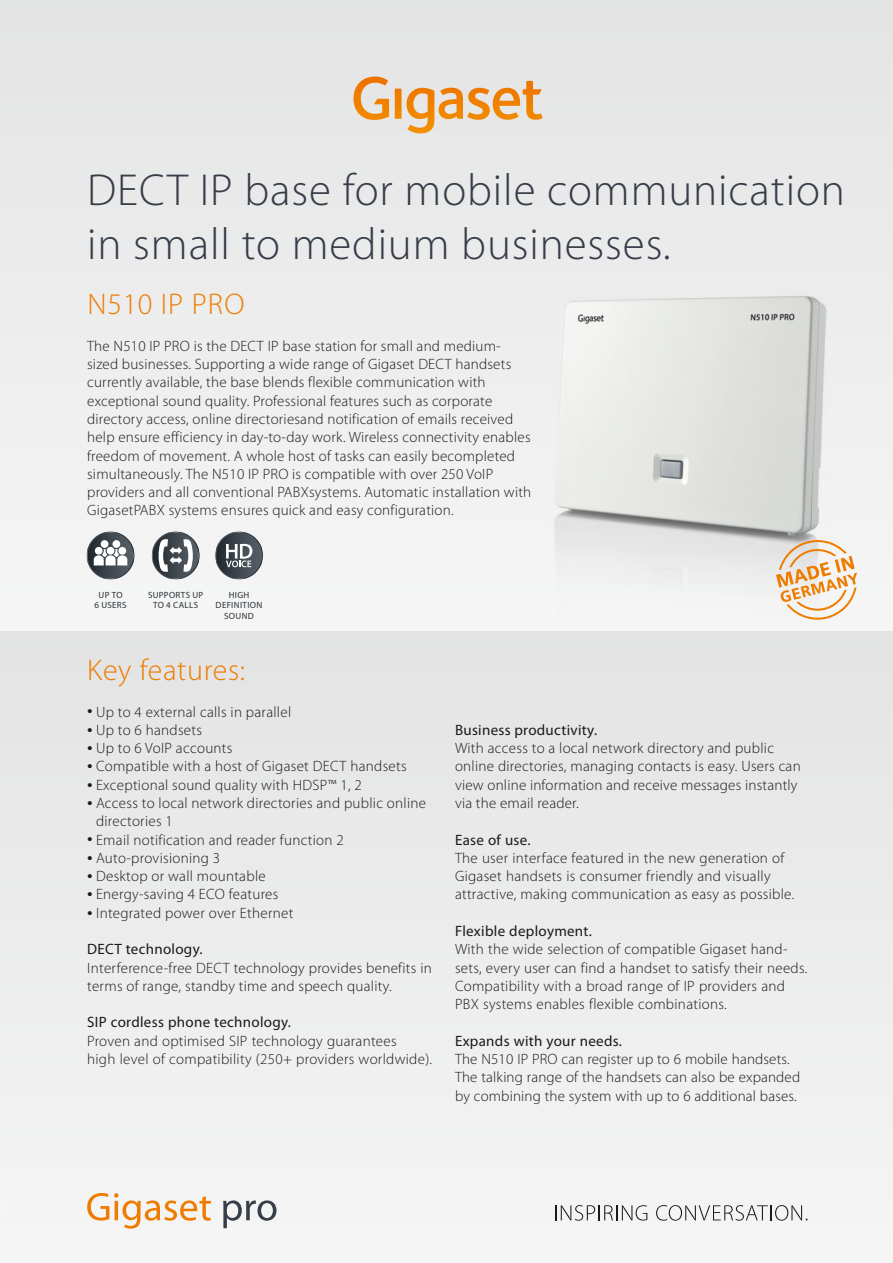
<style>
.page{position:relative;width:893px;height:1263px;background:#fff}
.page>*{position:absolute;margin:0;border:0;box-sizing:border-box;transform-origin:0 0}
.t1{font:300 45px/54px "Myriad Pro";letter-spacing:.02em;color:#373d49}
.t2{font:300 30px "Myriad Pro";letter-spacing:.02em;color:#ef7c00}
.t3{font:300 15px/18.3px "Myriad Pro";letter-spacing:.015em;color:#1a1a18}
.t4{font:15px "Myriad Pro";letter-spacing:.02em;color:#1a1a18}
.t5{font:9px/10.5px "Myriad Pro";letter-spacing:.04em;color:#293137;text-align:center}
.s1{font-size:22.5px}
</style>
<div class="page">
<div style="left:0;top:0;width:893px;height:631px;background:#ebebeb"></div>
<div style="left:0;top:631px;width:893px;height:632px;background:#ececec"></div>
<img style="left:541px;top:296px;width:336px;height:335px">
<img style="left:555px;top:297px;width:271px;height:238px">
<svg style="left:87px;top:532px;width:47px;height:47px"></svg>
<svg style="left:152px;top:532px;width:48px;height:47px"></svg>
<svg style="left:215px;top:532px;width:48px;height:47px"></svg>
<svg style="left:776px;top:540px;width:81px;height:80px"></svg>
<svg style="left:353px;top:77px;width:190px;height:56px"></svg>
<svg style="left:87px;top:1193px;width:124px;height:36px"></svg>
<svg style="left:223px;top:1200px;width:53px;height:28px"></svg>
<svg style="left:555px;top:1205px;width:92px;height:16px"></svg>
<svg style="left:656px;top:1205px;width:151px;height:16px"></svg>
<h1 class="t1" style="left:87px;top:162px;width:759px">DECT IP base for mobile communication in small to medium businesses.</h1>
<h2 class="t2" style="left:87px;top:286px;width:159px">N510 IP PRO</h2>
<p class="t3" style="left:87px;top:337px;width:446px">The N510 IP PRO is the DECT IP base station for small and medium&shy;sized businesses. Supporting a wide range of Gigaset DECT handsets currently available, the base blends flexible communication with exceptional sound quality. Professional features such as corporate directory access, online directoriesand notification of emails received help ensure efficiency in day-to-day work. Wireless connectivity enables freedom of movement. A whole host of tasks can easily becompleted simultaneously. The N510 IP PRO is compatible with over 250 VoIP providers and all conventional PABXsystems. Automatic installation with GigasetPABX systems ensures quick and easy configuration.</p>
<p class="t5" style="left:95px;top:589px;width:34px">UP TO<br>6 USERS</p>
<p class="t5" style="left:148px;top:589px;width:57px">SUPPORTS UP<br>TO 4 CALLS</p>
<p class="t5" style="left:216px;top:589px;width:48px">HIGH<br>DEFINITION<br>SOUND</p>
<h2 class="t2" style="left:87px;top:652px;width:159px">Key features:</h2>
<p class="t3" style="left:87px;top:702px;width:206px"><span class="s1">•</span> Up to 4 external calls in parallel</p>
<p class="t3" style="left:87px;top:720px;width:116px"><span class="s1">•</span> Up to 6 handsets</p>
<p class="t3" style="left:87px;top:739px;width:147px"><span class="s1">•</span> Up to 6 VoIP accounts</p>
<p class="t3" style="left:87px;top:757px;width:321px"><span class="s1">•</span> Compatible with a host of Gigaset DECT handsets</p>
<p class="t3" style="left:87px;top:775px;width:276px"><span class="s1">•</span> Exceptional sound quality with HDSP™ 1, 2</p>
<p class="t3" style="left:96px;top:794px;width:332px;text-indent:-9px"><span class="s1">•</span> Access to local network directories and public online directories 1</p>
<p class="t3" style="left:87px;top:830px;width:258px"><span class="s1">•</span> Email notification and reader function 2</p>
<p class="t3" style="left:87px;top:848px;width:135px"><span class="s1">•</span> Auto-provisioning 3</p>
<p class="t3" style="left:87px;top:867px;width:180px"><span class="s1">•</span> Desktop or wall mountable</p>
<p class="t3" style="left:87px;top:885px;width:193px"><span class="s1">•</span> Energy-saving 4 ECO features</p>
<p class="t3" style="left:87px;top:903px;width:208px"><span class="s1">•</span> Integrated power over Ethernet</p>
<p class="t4" style="left:87px;top:940px;width:117px">DECT technology.</p>
<p class="t3" style="left:87px;top:958px;width:346px">Interference-free DECT technology provides benefits in terms of range, standby time and speech quality.</p>
<p class="t4" style="left:87px;top:1013px;width:205px">SIP cordless phone technology.</p>
<p class="t3" style="left:87px;top:1031px;width:347px">Proven and optimised SIP technology guarantees<br>high level of compatibility (250+ providers worldwide).</p>
<p class="t4" style="left:455px;top:720px;width:144px">Business productivity.</p>
<p class="t3" style="left:455px;top:739px;width:347px">With access to a local network directory and public online directories, managing contacts is easy. Users can view online information and receive messages instantly via the email reader.</p>
<p class="t4" style="left:455px;top:830px;width:77px">Ease of use.</p>
<p class="t3" style="left:455px;top:848px;width:341px">The user interface featured in the new generation of<br>Gigaset handsets is consumer friendly and visually attractive, making communication as easy as possible.</p>
<p class="t4" style="left:455px;top:922px;width:138px">Flexible deployment.</p>
<p class="t3" style="left:455px;top:940px;width:354px">With the wide selection of compatible Gigaset hand&shy;sets, every user can find a handset to satisfy their needs.<br>Compatibility with a broad range of IP providers and PBX systems enables flexible combinations.</p>
<p class="t4" style="left:455px;top:1031px;width:169px">Expands with your needs.</p>
<p class="t3" style="left:455px;top:1050px;width:347px">The N510 IP PRO can register up to 6 mobile handsets.<br>The talking range of the handsets can also be expanded by combining the system with up to 6 additional bases.</p>
</div>
